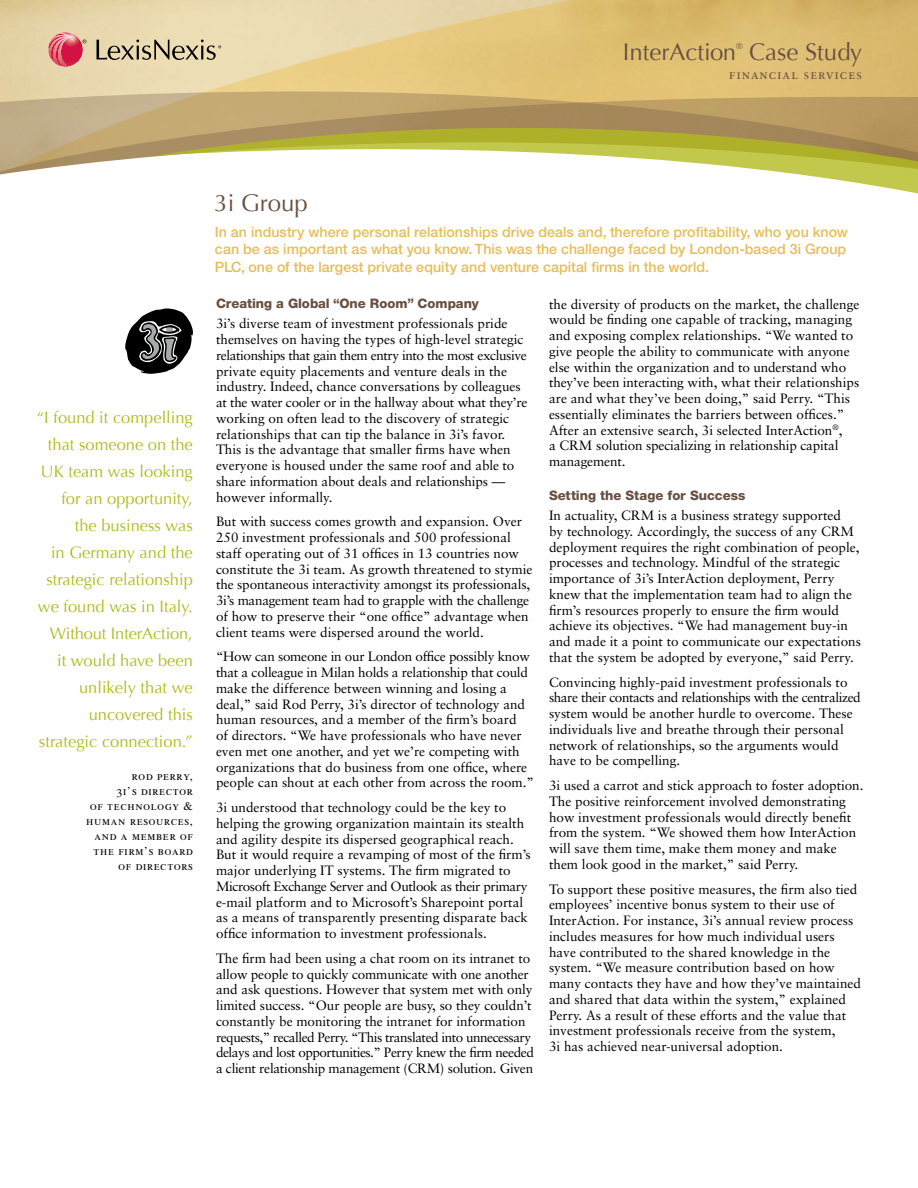
<style>
.page{position:relative;width:918px;height:1188px;background:#fff}
.page>*{position:absolute;margin:0;border:0;box-sizing:border-box;transform-origin:0 0}
.t1{font:24px "Optima";color:#684f40}
.t2{font:16.5px/27px "Optima";color:#b2bb1e;text-align:right}
.t3{font:500 14.25px/17.2px "Helvetica Neue";color:#e6bd58}
.t4{font:13.5px/15.8px "Sabon";color:#000}
.t5{font:13.5px "Sabon Roman SC";letter-spacing:.07em;color:#684f40}
.t6{font:800 13.2px "Helvetica Neue";color:#684f40}
.t7{font:12px/15px "Times Roman SC";letter-spacing:.06em;color:#000;text-align:right}
.t8{font:8.7px "Optima";color:#684f40}
</style>
<div class="page">
<svg style="left:0;top:0;width:918px;height:90px;background:#e2c889"></svg>
<svg style="left:82px;top:40px;width:4px;height:3px"></svg>
<svg style="left:48px;top:33px;width:35px;height:34px"></svg>
<svg style="left:49px;top:33px;width:27px;height:34px"></svg>
<svg style="left:97px;top:39px;width:124px;height:21px;background:#b6aa8a"></svg>
<svg style="left:96px;top:68px;width:125px;height:11px"></svg>
<svg style="left:0;top:90px;width:918px;height:51px;background:#c1a571"></svg>
<svg style="left:0;top:141px;width:154px;height:34px"></svg>
<svg style="left:154px;top:126px;width:764px;height:68px"></svg>
<svg style="left:125px;top:308px;width:68px;height:66px"></svg>
<h1 class="t1" style="left:623px;top:38px;width:115px">InterAction</h1>
<p class="t8" style="left:736px;top:41px;width:8px">®</p>
<h1 class="t1" style="left:749px;top:38px;width:114px">Case Study</h1>
<p class="t5" style="left:729px;top:66px;width:135px">financial services</p>
<p class="t2" style="left:37px;top:404px;width:157px">“I found it compelling that someone on the<br>UK team was looking for an opportunity, the business was<br>in Germany and the strategic relationship we found was in Italy.<br>Without InterAction, it would have been unlikely that we uncovered this strategic connection.”</p>
<p class="t7" style="left:86px;top:768px;width:108px">rod perry,<br>3i’s director<br>of technology &amp; human resources, and a member of the firm’s board of directors</p>
<h1 class="t1" style="left:214px;top:189px;width:95px">3i Group</h1>
<p class="t3" style="left:215px;top:223px;width:635px">In an industry where personal relationships drive deals and, therefore profitability, who you know can be as important as what you know. This was the challenge faced by London-based 3i Group<br>PLC, one of the largest private equity and venture capital firms in the world.</p>
<p class="t6" style="left:216px;top:296px;width:264px">Creating a Global “One Room” Company</p>
<p class="t4" style="left:216px;top:316px;width:313px">3i’s diverse team of investment professionals pride themselves on having the types of high-level strategic relationships that gain them entry into the most exclusive private equity placements and venture deals in the industry. Indeed, chance conversations by colleagues at the water cooler or in the hallway about what they’re working on often lead to the discovery of strategic relationships that can tip the balance in 3i’s favor.<br>This is the advantage that smaller firms have when everyone is housed under the same roof and able to share information about deals and relationships — however informally.</p>
<p class="t4" style="left:216px;top:514px;width:318px">But with success comes growth and expansion. Over 250 investment professionals and 500 professional staff operating out of 31 offices in 13 countries now constitute the 3i team. As growth threatened to stymie the spontaneous interactivity amongst its professionals, 3i’s management team had to grapple with the challenge of how to preserve their “one office” advantage when client teams were dispersed around the world.</p>
<p class="t4" style="left:216px;top:649px;width:320px">“How can someone in our London office possibly know that a colleague in Milan holds a relationship that could make the difference between winning and losing a deal,” said Rod Perry, 3i’s director of technology and human resources, and a member of the firm’s board<br>of directors. “We have professionals who have never even met one another, and yet we’re competing with organizations that do business from one office, where people can shout at each other from across the room.”</p>
<p class="t4" style="left:216px;top:800px;width:316px">3i understood that technology could be the key to helping the growing organization maintain its stealth and agility despite its dispersed geographical reach.<br>But it would require a revamping of most of the firm’s major underlying IT systems. The firm migrated to Microsoft Exchange Server and Outlook as their primary e-mail platform and to Microsoft’s Sharepoint portal as a means of transparently presenting disparate back office information to investment professionals.</p>
<p class="t4" style="left:216px;top:950px;width:319px">The firm had been using a chat room on its intranet to allow people to quickly communicate with one another and ask questions. However that system met with only limited success. “Our people are busy, so they couldn’t constantly be monitoring the intranet for information requests,” recalled Perry. “This translated into unnecessary delays and lost opportunities.” Perry knew the firm needed a client relationship management (CRM) solution. Given</p>
<p class="t4" style="left:549px;top:296px;width:312px">the diversity of products on the market, the challenge would be finding one capable of tracking, managing and exposing complex relationships. “We wanted to give people the ability to communicate with anyone else within the organization and to understand who they’ve been interacting with, what their relationships are and what they’ve been doing,” said Perry. “This essentially eliminates the barriers between offices.” After an extensive search, 3i selected InterAction<sup>®</sup>,<br>a CRM solution specializing in relationship capital management.</p>
<p class="t6" style="left:549px;top:487px;width:198px">Setting the Stage for Success</p>
<p class="t4" style="left:549px;top:507px;width:314px">In actuality, CRM is a business strategy supported<br>by technology. Accordingly, the success of any CRM deployment requires the right combination of people, processes and technology. Mindful of the strategic importance of 3i’s InterAction deployment, Perry knew that the implementation team had to align the firm’s resources properly to ensure the firm would achieve its objectives. “We had management buy-in and made it a point to communicate our expectations that the system be adopted by everyone,” said Perry.</p>
<p class="t4" style="left:549px;top:674px;width:313px">Convincing highly-paid investment professionals to share their contacts and relationships with the centralized system would be another hurdle to overcome. These individuals live and breathe through their personal network of relationships, so the arguments would have to be compelling.</p>
<p class="t4" style="left:549px;top:777px;width:316px">3i used a carrot and stick approach to foster adoption.<br>The positive reinforcement involved demonstrating how investment professionals would directly benefit from the system. “We showed them how InterAction will save them time, make them money and make them look good in the market,” said Perry.</p>
<p class="t4" style="left:549px;top:881px;width:314px">To support these positive measures, the firm also tied employees’ incentive bonus system to their use of InterAction. For instance, 3i’s annual review process includes measures for how much individual users have contributed to the shared knowledge in the system. “We measure contribution based on how many contacts they have and how they’ve maintained and shared that data within the system,” explained Perry. As a result of these efforts and the value that investment professionals receive from the system,<br>3i has achieved near-universal adoption.</p>
</div>
